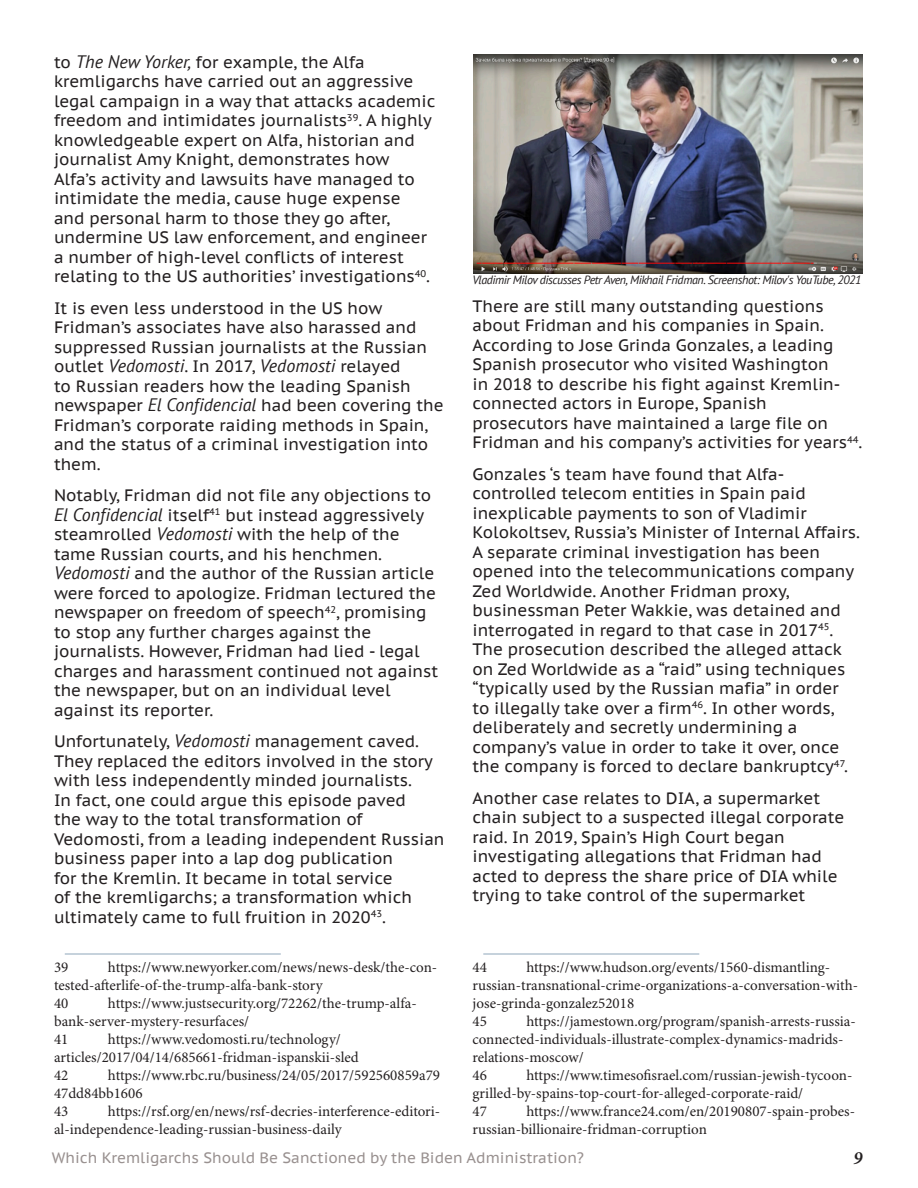
<style>
.page{position:relative;width:918px;height:1188px;background:#fff}
.page>*{position:absolute;margin:0;border:0;box-sizing:border-box;transform-origin:0 0}
.t1{font:italic 600 19.5px "Minion Pro";color:#231f20}
.Text_general{font:16.5px/19.5px "PT Sans Caption";color:#231f20}
.t2{font:15px/18px "Minion Pro";color:#231f20}
.t3{font:15px "PT Sans Caption";color:#999190}
.Text_under_photo{font:italic 12px "PT Sans";letter-spacing:-.035em;color:#231f20}
.s1{font-family:"PT Sans";font-style:italic;font-size:18px}
</style>
<div class="page">
<hr style="left:65px;top:954px;width:216px;height:1px;background:#8fa6bb">
<hr style="left:483px;top:954px;width:216px;height:1px;background:#8fa6bb">
<img style="left:473px;top:54px;width:390px;height:219px">
<p class="Text_general" style="left:54px;top:52px;width:383px">to <span class="s1">The New Yorker,</span> for example, the Alfa kremligarchs have carried out an aggressive legal campaign in a way that attacks academic freedom and intimidates journalists<sup>39</sup>. A highly knowledgeable expert on Alfa, historian and journalist Amy Knight, demonstrates how Alfa’s activity and lawsuits have managed to intimidate the media, cause huge expense<br>and personal harm to those they go after, undermine US law enforcement, and engineer a number of high-level conflicts of interest relating to the US authorities’ investigations<sup>40</sup>.</p>
<p class="Text_general" style="left:54px;top:298px;width:391px">It is even less understood in the US how Fridman’s associates have also harassed and suppressed Russian journalists at the Russian outlet <span class="s1">Vedomosti</span>. In 2017, <span class="s1">Vedomosti</span> relayed<br>to Russian readers how the leading Spanish newspaper <span class="s1">El Confidencial</span> had been covering the Fridman’s corporate raiding methods in Spain, and the status of a criminal investigation into them.</p>
<p class="Text_general" style="left:54px;top:485px;width:386px">Notably, Fridman did not file any objections to <span class="s1">El Confidencial</span> itself<sup>41</sup> but instead aggressively steamrolled <span class="s1">Vedomosti</span> with the help of the tame Russian courts, and his henchmen.<br><span class="s1">Vedomosti</span> and the author of the Russian article were forced to apologize. Fridman lectured the newspaper on freedom of speech<sup>42</sup>, promising to stop any further charges against the journalists. However, Fridman had lied - legal charges and harassment continued not against the newspaper, but on an individual level against its reporter.</p>
<p class="Text_general" style="left:54px;top:731px;width:392px">Unfortunately, <span class="s1">Vedomosti</span> management caved.<br>They replaced the editors involved in the story with less independently minded journalists.<br>In fact, one could argue this episode paved<br>the way to the total transformation of Vedomosti, from a leading independent Russian business paper into a lap dog publication<br>for the Kremlin. It became in total service<br>of the kremligarchs; a transformation which ultimately came to full fruition in 2020<sup>43</sup>.</p>
<p class="t2" style="left:54px;top:959px;width:16px">39</p>
<p class="t2" style="left:54px;top:959px;width:385px;text-indent:54px">https://www.newyorker.com/news/news-desk/the-con&shy;tested-afterlife-of-the-trump-alfa-bank-story</p>
<p class="t2" style="left:54px;top:995px;width:16px">40</p>
<p class="t2" style="left:54px;top:995px;width:364px;text-indent:54px">https://www.justsecurity.org/72262/the-trump-alfa&shy;bank-server-mystery-resurfaces/</p>
<p class="t2" style="left:54px;top:1031px;width:16px">41</p>
<p class="t2" style="left:54px;top:1031px;width:306px;text-indent:54px">https://www.vedomosti.ru/technology/ articles/2017/04/14/685661-fridman-ispanskii-sled</p>
<p class="t2" style="left:54px;top:1067px;width:16px">42</p>
<p class="t2" style="left:54px;top:1067px;width:388px;text-indent:54px">https://www.rbc.ru/business/24/05/2017/592560859a79<br>47dd84bb1606</p>
<p class="t2" style="left:54px;top:1103px;width:16px">43</p>
<p class="t2" style="left:54px;top:1103px;width:388px;text-indent:54px">https://rsf.org/en/news/rsf-decries-interference-editori&shy;al-independence-leading-russian-business-daily</p>
<p class="Text_under_photo" style="left:472px;top:272px;width:390px">Vladimir Milov discusses Petr Aven, Mikhail Fridman. Screenshot: Milov's YouTube, 2021</p>
<p class="Text_general" style="left:472px;top:296px;width:391px">There are still many outstanding questions about Fridman and his companies in Spain.<br>According to Jose Grinda Gonzales, a leading Spanish prosecutor who visited Washington<br>in 2018 to describe his fight against Kremlin&shy;connected actors in Europe, Spanish prosecutors have maintained a large file on Fridman and his company’s activities for years<sup>44</sup>.</p>
<p class="Text_general" style="left:472px;top:464px;width:389px">Gonzales ‘s team have found that Alfa&shy;controlled telecom entities in Spain paid inexplicable payments to son of Vladimir Kolokoltsev, Russia’s Minister of Internal Affairs.<br>A separate criminal investigation has been opened into the telecommunications company Zed Worldwide. Another Fridman proxy, businessman Peter Wakkie, was detained and interrogated in regard to that case in 2017<sup>45</sup>.<br>The prosecution described the alleged attack on Zed Worldwide as a “raid” using techniques “typically used by the Russian mafia” in order<br>to illegally take over a firm<sup>46</sup>. In other words, deliberately and secretly undermining a company’s value in order to take it over, once the company is forced to declare bankruptcy<sup>47</sup>.</p>
<p class="Text_general" style="left:472px;top:788px;width:373px">Another case relates to DIA, a supermarket chain subject to a suspected illegal corporate raid. In 2019, Spain’s High Court began investigating allegations that Fridman had acted to depress the share price of DIA while trying to take control of the supermarket</p>
<p class="t2" style="left:472px;top:959px;width:387px;text-indent:54px">https://www.hudson.org/events/1560-dismantling&shy;russian-transnational-crime-organizations-a-conversation-with&shy;jose-grinda-gonzalez52018</p>
<p class="t2" style="left:472px;top:1013px;width:16px">45</p>
<p class="t2" style="left:472px;top:959px;width:16px">44</p>
<p class="t2" style="left:472px;top:1013px;width:385px;text-indent:54px">https://jamestown.org/program/spanish-arrests-russia&shy;connected-individuals-illustrate-complex-dynamics-madrids&shy;relations-moscow/</p>
<p class="t2" style="left:472px;top:1067px;width:16px">46</p>
<p class="t2" style="left:472px;top:1067px;width:381px;text-indent:54px">https://www.timesofisrael.com/russian-jewish-tycoon&shy;grilled-by-spains-top-court-for-alleged-corporate-raid/</p>
<p class="t2" style="left:472px;top:1103px;width:16px">47</p>
<p class="t2" style="left:472px;top:1103px;width:384px;text-indent:54px">https://www.france24.com/en/20190807-spain-probes&shy;russian-billionaire-fridman-corruption</p>
<p class="t3" style="left:52px;top:1148px;width:534px">Which Kremligarchs Should Be Sanctioned by the Biden Administration?</p>
<p class="t1" style="left:854px;top:1142px;width:11px">9</p>
</div>
